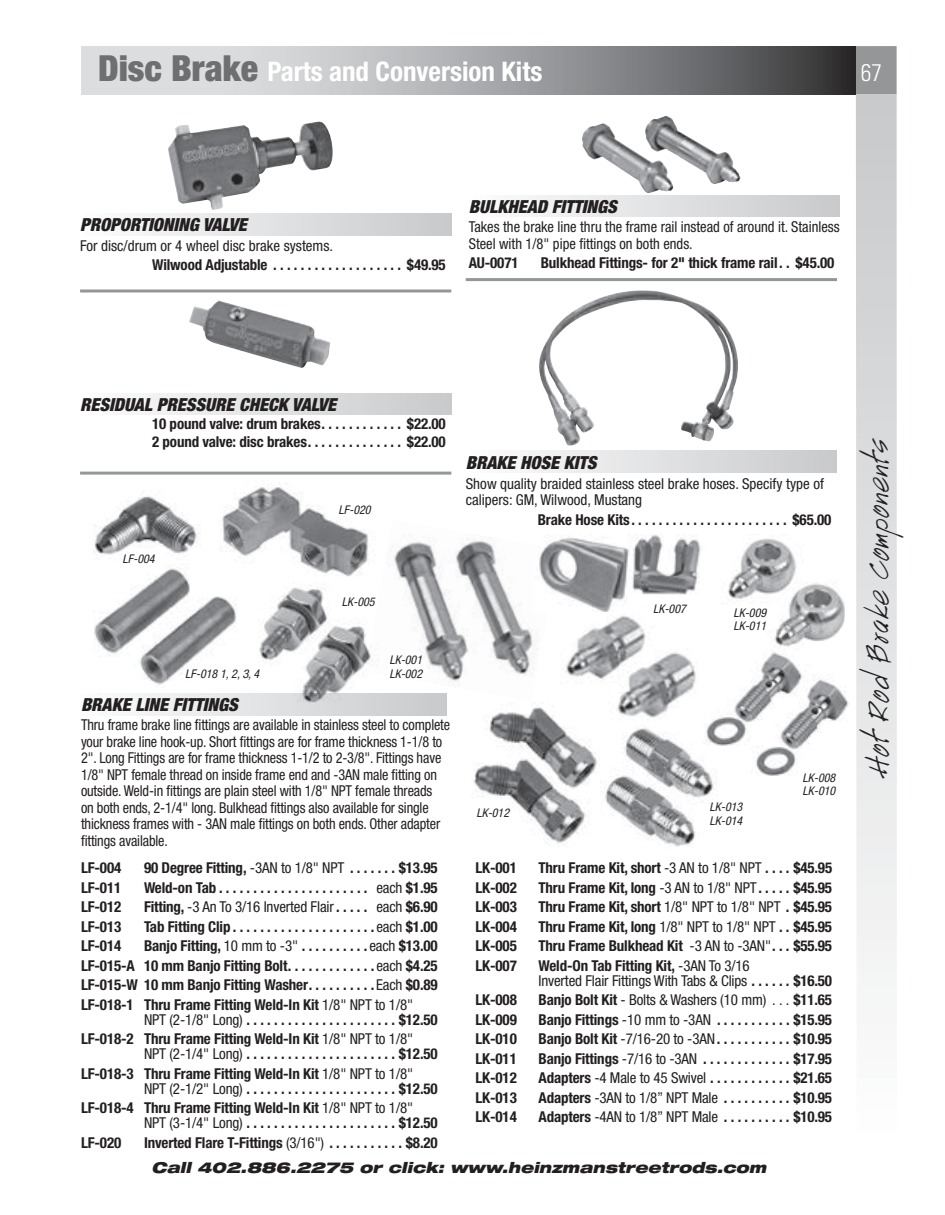
<style>
.page{position:relative;width:945px;height:1215px;background:#fff}
.page>*{position:absolute;margin:0;border:0;box-sizing:border-box;transform-origin:0 0}
.t1{font:30px "Handwriting";color:#231f20}
.t2{font:700 condensed 27px "Helvetica Neue";color:#fff}
.t3{font:300 condensed 24px "Univers";color:#fff}
.t4{font:italic 900 condensed 18px "Helvetica Neue";color:#231f20}
.t5{font:700 condensed 15px/19.5px "Helvetica Neue";letter-spacing:-.01em;color:#231f20}
.t6{font:condensed 15px/16.5px "Helvetica Neue";letter-spacing:-.01em;color:#231f20;scale:.95 1}
.t7{font:condensed 15px/16.5px "Helvetica Neue";letter-spacing:-.01em;color:#231f20}
.t8{font:italic 900 expanded 15px "Helvetica Neue";color:#231f20}
.t9{font:italic condensed 12px/13.5px "Helvetica Neue";color:#231f20}
.s1{font-weight:900;font-size:36px;color:#6d6f71}
.s2{font-weight:400}
.s3{font-weight:700}
</style>
<div class="page">
<img style="left:94px;top:496px;width:104px;height:61px">
<img style="left:222px;top:486px;width:144px;height:91px">
<img style="left:94px;top:564px;width:147px;height:121px">
<div style="left:77px;top:214px;width:374px;height:21px;background:linear-gradient(to right,#fdfefe,#c8cacb)"></div>
<div style="left:77px;top:393px;width:374px;height:22px;background:linear-gradient(to right,#fdfefe,#c8cacb)"></div>
<div style="left:856px;top:46px;width:41px;height:49px;background:#949698"></div>
<svg style="left:81px;top:46px;width:775px;height:48px;background:#a0a1a3"></svg>
<svg style="left:856px;top:94px;width:41px;height:893px;background:#dedfe0"></svg>
<hr style="left:80px;top:290px;width:371px;height:2px;background:#949698">
<hr style="left:466px;top:278px;width:371px;height:3px;background:#949698">
<hr style="left:80px;top:472px;width:371px;height:3px;background:#949698">
<div style="left:466px;top:195px;width:374px;height:22px;background:linear-gradient(to right,#fdfefe,#c8c9cb)"></div>
<div style="left:463px;top:451px;width:374px;height:21px;background:linear-gradient(to right,#fdfefe,#c8c9cb)"></div>
<div style="left:73px;top:694px;width:374px;height:22px;background:linear-gradient(to right,#fdfefe,#c8c9cb)"></div>
<img style="left:539px;top:290px;width:186px;height:156px">
<img style="left:582px;top:116px;width:158px;height:77px">
<img style="left:202px;top:122px;width:115px;height:21px">
<img style="left:189px;top:300px;width:141px;height:68px">
<img style="left:366px;top:533px;width:182px;height:168px">
<img style="left:246px;top:582px;width:135px;height:126px">
<img style="left:728px;top:534px;width:116px;height:113px">
<img style="left:473px;top:707px;width:125px;height:140px">
<img style="left:600px;top:727px;width:116px;height:120px">
<img style="left:703px;top:652px;width:146px;height:125px">
<img style="left:534px;top:535px;width:166px;height:77px">
<img style="left:561px;top:616px;width:135px;height:108px">
<h2 class="t2" style="left:98px;top:55px;width:446px"><span class="s1">Disc Brake</span> Parts and Conversion Kits</h2>
<h3 class="t3" style="left:861px;top:58px;width:23px">67</h3>
<p class="t4" style="left:80px;top:214px;width:168px">PROPORTIONING VALVE</p>
<p class="t7" style="left:80px;top:237px;width:255px">For disc/drum or 4 wheel disc brake systems.</p>
<p class="t5" style="left:152px;top:255px;width:295px">Wilwood Adjustable . . . . . . . . . . . . . . . . . . . $49.95</p>
<p class="t4" style="left:469px;top:195px;width:150px">BULKHEAD FITTINGS</p>
<p class="t7" style="left:469px;top:219px;width:372px">Takes the brake line thru the frame rail instead of around it. Stainless<br>Steel with 1/8" pipe fittings on both ends.</p>
<p class="t5" style="left:469px;top:253px;width:51px">AU-0071</p>
<p class="t5" style="left:541px;top:253px;width:295px">Bulkhead Fittings- for 2" thick frame rail . . $45.00</p>
<p class="t4" style="left:80px;top:394px;width:257px">RESIDUAL PRESSURE CHECK VALVE</p>
<p class="t5" style="left:152px;top:415px;width:295px;line-height:18px">10 pound valve: drum brakes . . . . . . . . . . . . $22.00<br>2 pound valve: disc brakes . . . . . . . . . . . . . . $22.00</p>
<p class="t9" style="left:123px;top:552px;width:34px">LF-004</p>
<p class="t9" style="left:185px;top:666px;width:76px">LF-018 1, 2, 3, 4</p>
<p class="t9" style="left:339px;top:503px;width:34px">LF-020</p>
<p class="t9" style="left:342px;top:595px;width:34px">LK-005</p>
<p class="t9" style="left:389px;top:653px;width:34px">LK-001<br>LK-002</p>
<p class="t4" style="left:81px;top:693px;width:158px">BRAKE LINE FITTINGS</p>
<p class="t6" style="left:81px;top:716px;width:390px">Thru frame brake line fittings are available in stainless steel to complete your brake line hook-up. Short fittings are for frame thickness 1-1/8 to 2". Long Fittings are for frame thickness 1-1/2 to 2-3/8". Fittings have 1/8" NPT female thread on inside frame end and -3AN male fitting on outside. Weld-in fittings are plain steel with 1/8" NPT female threads<br>on both ends, 2-1/4" long. Bulkhead fittings also available for single thickness frames with - 3AN male fittings on both ends. Other adapter fittings available.</p>
<p class="t5" style="left:81px;top:858px;width:42px">LF-004</p>
<p class="t5" style="left:144px;top:858px;width:295px">90 Degree Fitting, <span class="s2">-3AN to 1/8" NPT</span> . . . . . . . $13.95</p>
<p class="t5" style="left:81px;top:878px;width:42px">LF-011</p>
<p class="t5" style="left:144px;top:878px;width:295px">Weld-on Tab . . . . . . . . . . . . . . . . . . . . . . <span class="s2">each</span> $1.95</p>
<p class="t5" style="left:81px;top:897px;width:42px">LF-012</p>
<p class="t7" style="left:144px;top:899px;width:295px"><span class="s3">Fitting,</span> -3 An To 3/16 Inverted Flair <span class="s3">. . . . .</span> each <span class="s3">$6.90</span></p>
<p class="t5" style="left:81px;top:917px;width:42px">LF-013</p>
<p class="t5" style="left:144px;top:917px;width:295px">Tab Fitting Clip . . . . . . . . . . . . . . . . . . . . <span class="s2">each</span> $1.00</p>
<p class="t5" style="left:81px;top:936px;width:42px">LF-014</p>
<p class="t5" style="left:81px;top:936px;width:358px;text-align:justify;text-indent:63px">Banjo Fitting, <span class="s2">10 mm to -3"</span> . . . . . . . . . <span class="s2">each</span> $13.00<br>LF-015-A 10 mm Banjo Fitting Bolt . . . . . . . . . . . . <span class="s2">each</span> $4.25<br>LF-015-W 10 mm Banjo Fitting Washer . . . . . . . . . <span class="s2">Each</span> $0.89<br>LF-018-1 Thru Frame Fitting Weld-In Kit <span class="s2">1/8" NPT to 1/8"</span></p>
<p class="t5" style="left:81px;top:1010px;width:358px;text-indent:63px"><span class="s2">NPT (2-1/8" Long)</span> . . . . . . . . . . . . . . . . . . . . . . $12.50<br>LF-018-2 Thru Frame Fitting Weld-In Kit <span class="s2">1/8" NPT to 1/8"</span></p>
<p class="t5" style="left:81px;top:1044px;width:358px;text-indent:63px"><span class="s2">NPT (2-1/4" Long)</span> . . . . . . . . . . . . . . . . . . . . . . $12.50<br>LF-018-3 Thru Frame Fitting Weld-In Kit <span class="s2">1/8" NPT to 1/8"</span></p>
<p class="t5" style="left:81px;top:1079px;width:358px;text-indent:63px"><span class="s2">NPT (2-1/2" Long)</span> . . . . . . . . . . . . . . . . . . . . . . $12.50<br>LF-018-4 Thru Frame Fitting Weld-In Kit <span class="s2">1/8" NPT to 1/8"</span></p>
<p class="t5" style="left:144px;top:1113px;width:295px"><span class="s2">NPT (3-1/4" Long)</span> . . . . . . . . . . . . . . . . . . . . . . $12.50</p>
<p class="t5" style="left:81px;top:1133px;width:42px">LF-020</p>
<p class="t5" style="left:144px;top:1133px;width:295px">Inverted Flare T-Fittings <span class="s2">(3/16")</span> . . . . . . . . . . . $8.20</p>
<p class="t4" style="left:466px;top:452px;width:132px">BRAKE HOSE KITS</p>
<p class="t7" style="left:466px;top:475px;width:360px">Show quality braided stainless steel brake hoses. Specify type of calipers: GM, Wilwood, Mustang</p>
<p class="t5" style="left:538px;top:509px;width:295px">Brake Hose Kits . . . . . . . . . . . . . . . . . . . . . . . $65.00</p>
<p class="t9" style="left:653px;top:602px;width:34px">LK-007</p>
<p class="t9" style="left:733px;top:606px;width:34px">LK-009<br>LK-011</p>
<p class="t9" style="left:476px;top:806px;width:34px">LK-012</p>
<p class="t9" style="left:710px;top:800px;width:34px">LK-013<br>LK-014</p>
<p class="t9" style="left:803px;top:771px;width:34px">LK-008<br>LK-010</p>
<p class="t5" style="left:476px;top:858px;width:43px">LK-001</p>
<p class="t5" style="left:539px;top:858px;width:295px">Thru Frame Kit, short <span class="s2">-3 AN to 1/8" NPT</span> . . . . $45.95</p>
<p class="t5" style="left:476px;top:878px;width:43px">LK-002</p>
<p class="t5" style="left:538px;top:878px;width:295px">Thru Frame Kit, long <span class="s2">-3 AN to 1/8" NPT</span> . . . . . $45.95</p>
<p class="t5" style="left:476px;top:897px;width:43px">LK-003</p>
<p class="t5" style="left:538px;top:897px;width:295px">Thru Frame Kit, short <span class="s2">1/8" NPT to 1/8" NPT</span> . $45.95</p>
<p class="t5" style="left:476px;top:917px;width:43px">LK-004</p>
<p class="t5" style="left:538px;top:917px;width:295px">Thru Frame Kit, long <span class="s2">1/8" NPT to 1/8" NPT</span> . . $45.95</p>
<p class="t5" style="left:476px;top:936px;width:43px">LK-005</p>
<p class="t5" style="left:538px;top:936px;width:295px">Thru Frame Bulkhead Kit <span class="s2">-3 AN to -3AN"</span> . . . $55.95</p>
<p class="t5" style="left:476px;top:956px;width:43px">LK-007</p>
<p class="t7" style="left:538px;top:958px;width:295px;line-height:15px"><span class="s3">Weld-On Tab Fitting Kit,</span> -3AN To 3/16<br>Inverted Flair Fittings With Tabs &amp; Clips <span class="s3">. . . . . . $16.50</span></p>
<p class="t5" style="left:476px;top:990px;width:43px">LK-008</p>
<p class="t7" style="left:538px;top:992px;width:235px"><span class="s3">Banjo Bolt Kit</span> - Bolts &amp; Washers (10 mm) ....</p>
<p class="t5" style="left:793px;top:990px;width:40px">$11.65</p>
<p class="t5" style="left:476px;top:1010px;width:43px">LK-009</p>
<p class="t5" style="left:538px;top:1010px;width:295px">Banjo Fittings <span class="s2">-10 mm to -3AN</span> . . . . . . . . . . . $15.95</p>
<p class="t5" style="left:475px;top:1029px;width:43px">LK-010</p>
<p class="t5" style="left:538px;top:1029px;width:295px">Banjo Bolt Kit <span class="s2">-7/16-20 to -3AN</span> . . . . . . . . . . . $10.95</p>
<p class="t5" style="left:475px;top:1049px;width:43px">LK-011</p>
<p class="t5" style="left:538px;top:1049px;width:295px">Banjo Fittings <span class="s2">-7/16 to -3AN</span> . . . . . . . . . . . . . $17.95</p>
<p class="t5" style="left:475px;top:1068px;width:43px">LK-012</p>
<p class="t5" style="left:538px;top:1068px;width:295px">Adapters <span class="s2">-4 Male to 45 Swivel</span> . . . . . . . . . . . . $21.65</p>
<p class="t5" style="left:475px;top:1088px;width:43px">LK-013</p>
<p class="t5" style="left:538px;top:1088px;width:295px">Adapters <span class="s2">-3AN to 1/8” NPT Male</span> . . . . . . . . . . $10.95</p>
<p class="t5" style="left:475px;top:1107px;width:43px">LK-014</p>
<p class="t5" style="left:538px;top:1107px;width:295px">Adapters <span class="s2">-4AN to 1/8” NPT Male</span> . . . . . . . . . . $10.95</p>
<p class="t8" style="left:152px;top:1158px;width:616px">Call 402.886.2275 or click: www.heinzmanstreetrods.com</p>
<h1 class="t1" style="left:861px;top:776px;width:339px;rotate:-90deg">Hot Rod Brake Components</h1>
</div>
